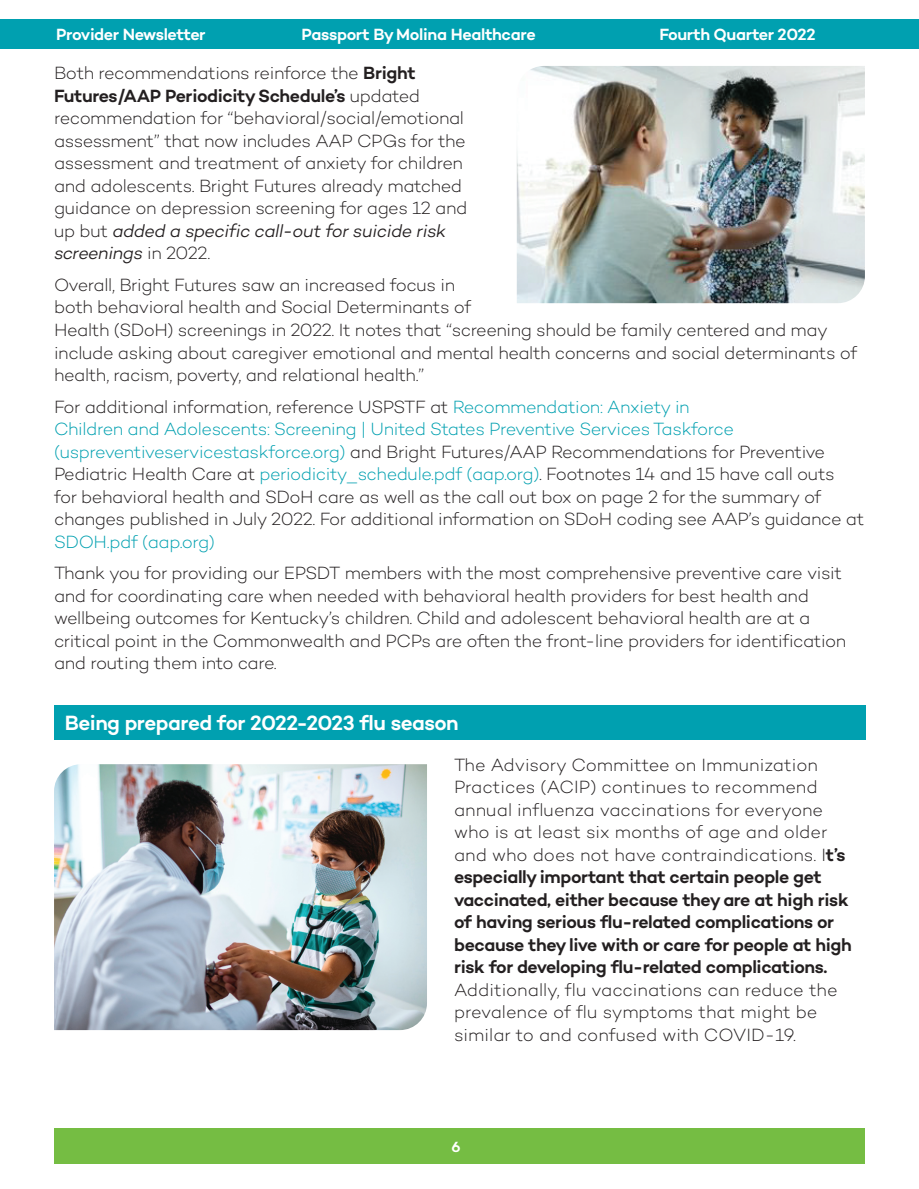
<style>
.page{position:relative;width:919px;height:1189px;background:#fff}
.page>*{position:absolute;margin:0;border:0;box-sizing:border-box;transform-origin:0 0}
.t1{font:600 21px "Campton";letter-spacing:-.03em;color:#fff}
.t2{font:300 18px/22.5px "Campton";letter-spacing:-.02em;color:#231f20}
.t3{font:300 18px/22.5px "Campton";color:#231f20}
.t4{font:600 16.5px "Campton";letter-spacing:-.025em;color:#fff}
.t5{font:600 15px "Campton";color:#fff}
.s1{font-weight:600}
.s2{font-style:italic}
.s3{color:#00a0b0}
</style>
<div class="page">
<div style="left:54px;top:1128px;width:810px;height:35px;background:#75bd43"></div>
<hr style="left:918px;top:19px;width:1px;height:30px;background:#00a0b0">
<div style="left:0;top:19px;width:918px;height:30px;background:#00a0b0"></div>
<div style="left:54px;top:704px;width:811px;height:35px;background:#00a0b0"></div>
<img style="left:516px;top:66px;width:348px;height:237px">
<img style="left:54px;top:764px;width:373px;height:265px">
<p class="t4" style="left:56px;top:24px;width:151px">Provider Newsletter</p>
<p class="t4" style="left:301px;top:24px;width:235px">Passport By Molina Healthcare</p>
<p class="t4" style="left:659px;top:24px;width:157px">Fourth Quarter 2022</p>
<p class="t2" style="left:54px;top:62px;width:414px">Both recommendations reinforce the <span class="s1">Bright Futures/AAP Periodicity Schedule’s</span> updated recommendation for “behavioral/social/emotional assessment” that now includes AAP CPGs for the assessment and treatment of anxiety for children and adolescents . Bright Futures already matched guidance on depression screening for ages 12 and up but <span class="s2">added a specific call-out for suicide risk screenings</span> in 2022 .</p>
<p class="t2" style="left:54px;top:273px;width:804px">Overall, Bright Futures saw an increased focus in<br>both behavioral health and Social Determinants of<br>Health (SDoH) screenings in 2022 . It notes that “screening should be family centered and may include asking about caregiver emotional and mental health concerns and social determinants of health, racism, poverty, and relational health .”</p>
<p class="t2" style="left:54px;top:395px;width:811px">For additional information, reference USPSTF at <span class="s3">Recommendation: Anxiety in<br>Children and Adolescents: Screening | United States Preventive Services Taskforce (uspreventiveservicestaskforce .org)</span> and Bright Futures/AAP Recommendations for Preventive Pediatric Health Care at <span class="s3">periodicity_schedule .pdf (aap .org)</span> . Footnotes 14 and 15 have call outs<br>for behavioral health and SDoH care as well as the call out box on page 2 for the summary of changes published in July 2022 . For additional information on SDoH coding see AAP’s guidance at <span class="s3">SDOH .pdf (aap .org)</span></p>
<p class="t2" style="left:54px;top:561px;width:793px">Thank you for providing our EPSDT members with the most comprehensive preventive care visit and for coordinating care when needed with behavioral health providers for best health and wellbeing outcomes for Kentucky’s children . Child and adolescent behavioral health are at a critical point in the Commonwealth and PCPs are often the front-line providers for identification and routing them into care .</p>
<h2 class="t1" style="left:65px;top:709px;width:395px">Being prepared for 2022-2023 flu season</h2>
<p class="t3" style="left:454px;top:752px;width:399px">The Advisory Committee on Immunization Practices (ACIP) continues to recommend annual influenza vaccinations for everyone who is at least six months of age and older and who does not have contraindications . I<span class="s1">t’s especially important that certain people get vaccinated, either because they are at high risk of having serious flu-related complications or because they live with or care for people at high risk for developing flu-related complications.<br></span>Additionally, flu vaccinations can reduce the prevalence of flu symptoms that might be similar to and confused with COVID-19 .</p>
<p class="t5" style="left:451px;top:1137px;width:11px">6</p>
</div>
